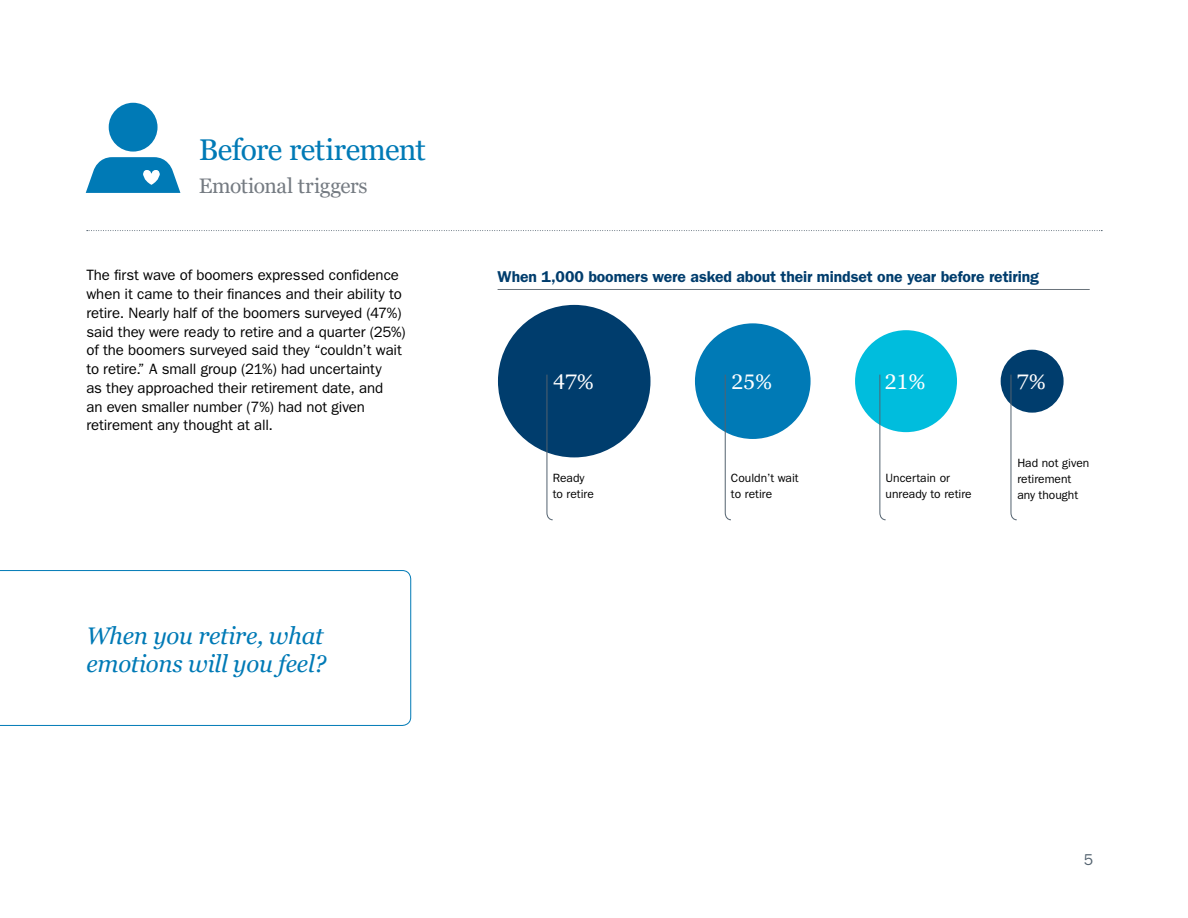
<style>
.page{position:relative;width:1188px;height:918px;background:#fff}
.page>*{position:absolute;margin:0;border:0;box-sizing:border-box;transform-origin:0 0}
.t1{font:30px "Georgia Pro";letter-spacing:-.015em;color:#007ab6}
.t2{font:italic 24px/28.5px "Georgia Pro";letter-spacing:-.01em;color:#007ab6}
.t3{font:21px "Georgia Pro";letter-spacing:-.015em;color:#757b82}
.t4{font:21px "Georgia Pro";color:#fff}
.t5{font:600 15.75px "ITC Franklin Gothic Std";letter-spacing:-.005em;color:#003d6d}
.t6{font:15.75px "ITC Franklin Gothic Std";color:#53626f}
.t7{font:15px/18.8px "ITC Franklin Gothic Std";letter-spacing:-.005em;color:#000}
.t8{font:12px/15.8px "ITC Franklin Gothic Std";color:#000}
</style>
<div class="page">
<div style="left:498px;top:305px;width:152px;height:152px;background:#003d6d;border-radius:76px"></div>
<div style="left:695px;top:323px;width:116px;height:116px;background:#007ab6;border-radius:58px"></div>
<div style="left:855px;top:330px;width:102px;height:102px;background:#00bddd;border-radius:51px"></div>
<div style="left:1001px;top:350px;width:63px;height:63px;background:#003d6d;border-radius:31px"></div>
<hr style="left:498px;top:289px;width:592px;height:1px;background:#6a737b">
<svg style="left:87px;top:230px;width:1015px;height:1px"></svg>
<svg style="left:86px;top:103px;width:94px;height:90px"></svg>
<svg style="left:546px;top:374px;width:7px;height:147px"></svg>
<svg style="left:724px;top:374px;width:8px;height:147px"></svg>
<svg style="left:879px;top:374px;width:7px;height:147px"></svg>
<svg style="left:1010px;top:374px;width:7px;height:147px"></svg>
<svg style="left:0;top:570px;width:411px;height:156px"></svg>
<h1 class="t1" style="left:199px;top:132px;width:229px">Before retirement</h1>
<h3 class="t3" style="left:199px;top:174px;width:171px">Emotional triggers</h3>
<p class="t7" style="left:86px;top:266px;width:321px">The first wave of boomers expressed confidence when it came to their finances and their ability to retire. Nearly half of the boomers surveyed (47%) said they were ready to retire and a quarter (25%) of the boomers surveyed said they “couldn’t wait to retire.” A small group (21%) had uncertainty<br>as they approached their retirement date, and<br>an even smaller number (7%) had not given retirement any thought at all.</p>
<h2 class="t2" style="left:86px;top:622px;width:241px">When you retire, what emotions will you feel?</h2>
<p class="t5" style="left:498px;top:268px;width:543px">When 1,000 boomers were asked about their mindset one year before retiring</p>
<h3 class="t4" style="left:553px;top:370px;width:42px">47%</h3>
<h3 class="t4" style="left:732px;top:370px;width:42px">25%</h3>
<h3 class="t4" style="left:885px;top:370px;width:42px">21%</h3>
<h3 class="t4" style="left:1017px;top:370px;width:30px">7%</h3>
<p class="t8" style="left:553px;top:470px;width:43px">Ready to retire</p>
<p class="t8" style="left:731px;top:470px;width:69px">Couldn’t wait to retire</p>
<p class="t8" style="left:886px;top:470px;width:88px">Uncertain or unready to retire</p>
<p class="t8" style="left:1017px;top:455px;width:73px">Had not given retirement any thought</p>
<p class="t6" style="left:1084px;top:851px;width:11px">5</p>
</div>
